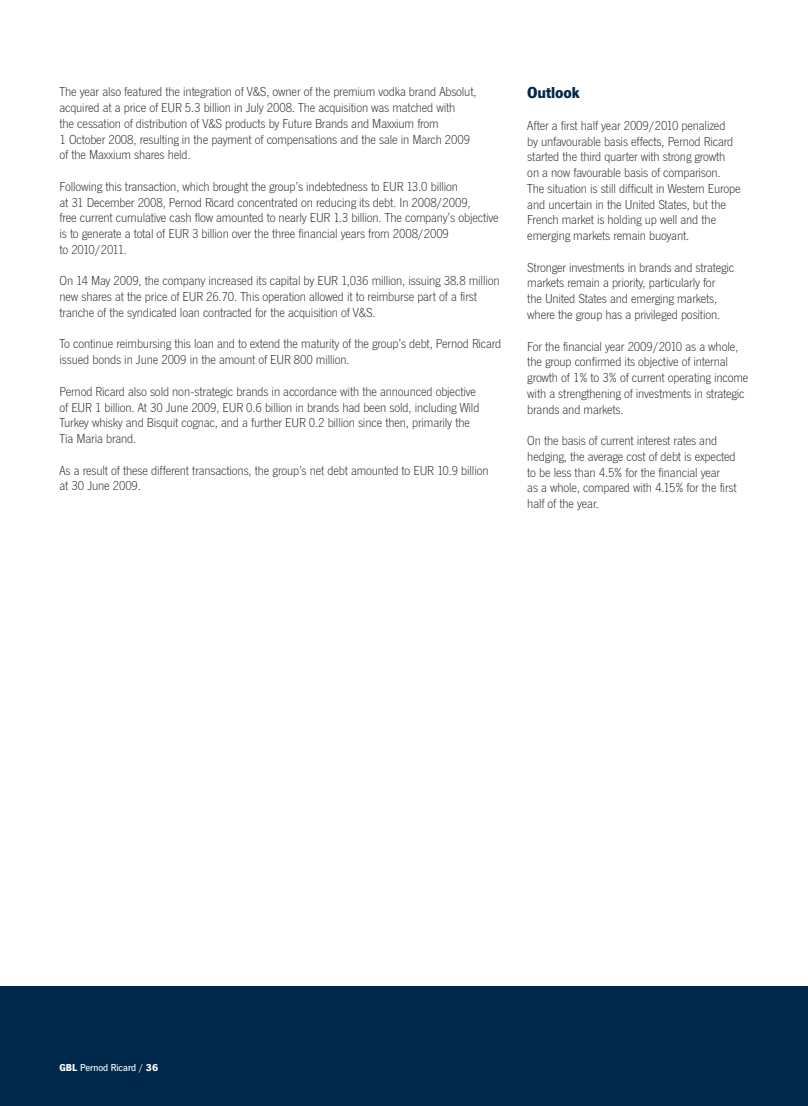
<style>
.page{position:relative;width:808px;height:1106px;background:#fff}
.page>*{position:absolute;margin:0;border:0;box-sizing:border-box;transform-origin:0 0}
.t1{font:700 16.5px "News Got T";letter-spacing:-.01em;color:#00284a}
.t2{font:13.5px/15.8px "News Got T Ligh";letter-spacing:-.01em;color:#28282a}
.t3{font:500 10.5px "News Got T";color:#fff}
.s1{font-weight:700}
</style>
<div class="page">
<div style="left:0;top:986px;width:808px;height:120px;background:#00284a"></div>
<p class="t2" style="left:60px;top:84px;width:419px">The year also featured the integration of V&amp;S, owner of the premium vodka brand Absolut, acquired at a price of EUR 5.3 billion in July 2008. The acquisition was matched with<br>the cessation of distribution of V&amp;S products by Future Brands and Maxxium from<br>1 October 2008, resulting in the payment of compensations and the sale in March 2009 of the Maxxium shares held.</p>
<p class="t2" style="left:60px;top:178px;width:441px">Following this transaction, which brought the group’s indebtedness to EUR 13.0 billion<br>at 31 December 2008, Pernod Ricard concentrated on reducing its debt. In 2008/2009,<br>free current cumulative cash flow amounted to nearly EUR 1.3 billion. The company’s objective is to generate a total of EUR 3 billion over the three financial years from 2008/2009<br>to 2010/2011.</p>
<p class="t2" style="left:60px;top:273px;width:441px">On 14 May 2009, the company increased its capital by EUR 1,036 million, issuing 38.8 million new shares at the price of EUR 26.70. This operation allowed it to reimburse part of a first tranche of the syndicated loan contracted for the acquisition of V&amp;S.</p>
<p class="t2" style="left:60px;top:336px;width:443px">To continue reimbursing this loan and to extend the maturity of the group’s debt, Pernod Ricard issued bonds in June 2009 in the amount of EUR 800 million.</p>
<p class="t2" style="left:60px;top:383px;width:421px">Pernod Ricard also sold non-strategic brands in accordance with the announced objective of EUR 1 billion. At 30 June 2009, EUR 0.6 billion in brands had been sold, including Wild Turkey whisky and Bisquit cognac, and a further EUR 0.2 billion since then, primarily the Tia Maria brand.</p>
<p class="t2" style="left:60px;top:462px;width:430px">As a result of these different transactions, the group’s net debt amounted to EUR 10.9 billion at 30 June 2009.</p>
<p class="t1" style="left:527px;top:83px;width:54px">Outlook</p>
<p class="t2" style="left:527px;top:117px;width:215px">After a first half year 2009/2010 penalized<br>by unfavourable basis effects, Pernod Ricard started the third quarter with strong growth<br>on a now favourable basis of comparison.<br>The situation is still difficult in Western Europe and uncertain in the United States, but the French market is holding up well and the emerging markets remain buoyant.</p>
<p class="t2" style="left:527px;top:259px;width:208px">Stronger investments in brands and strategic markets remain a priority, particularly for<br>the United States and emerging markets, where the group has a privileged position.</p>
<p class="t2" style="left:527px;top:338px;width:223px">For the financial year 2009/2010 as a whole, the group confirmed its objective of internal growth of 1% to 3% of current operating income with a strengthening of investments in strategic brands and markets.</p>
<p class="t2" style="left:527px;top:432px;width:211px">On the basis of current interest rates and hedging, the average cost of debt is expected to be less than 4.5% for the financial year<br>as a whole, compared with 4.15% for the first half of the year.</p>
<p class="t3" style="left:60px;top:1061px;width:100px"><span class="s1">GBL</span> Pernod Ricard / <span class="s1">36</span></p>
</div>
